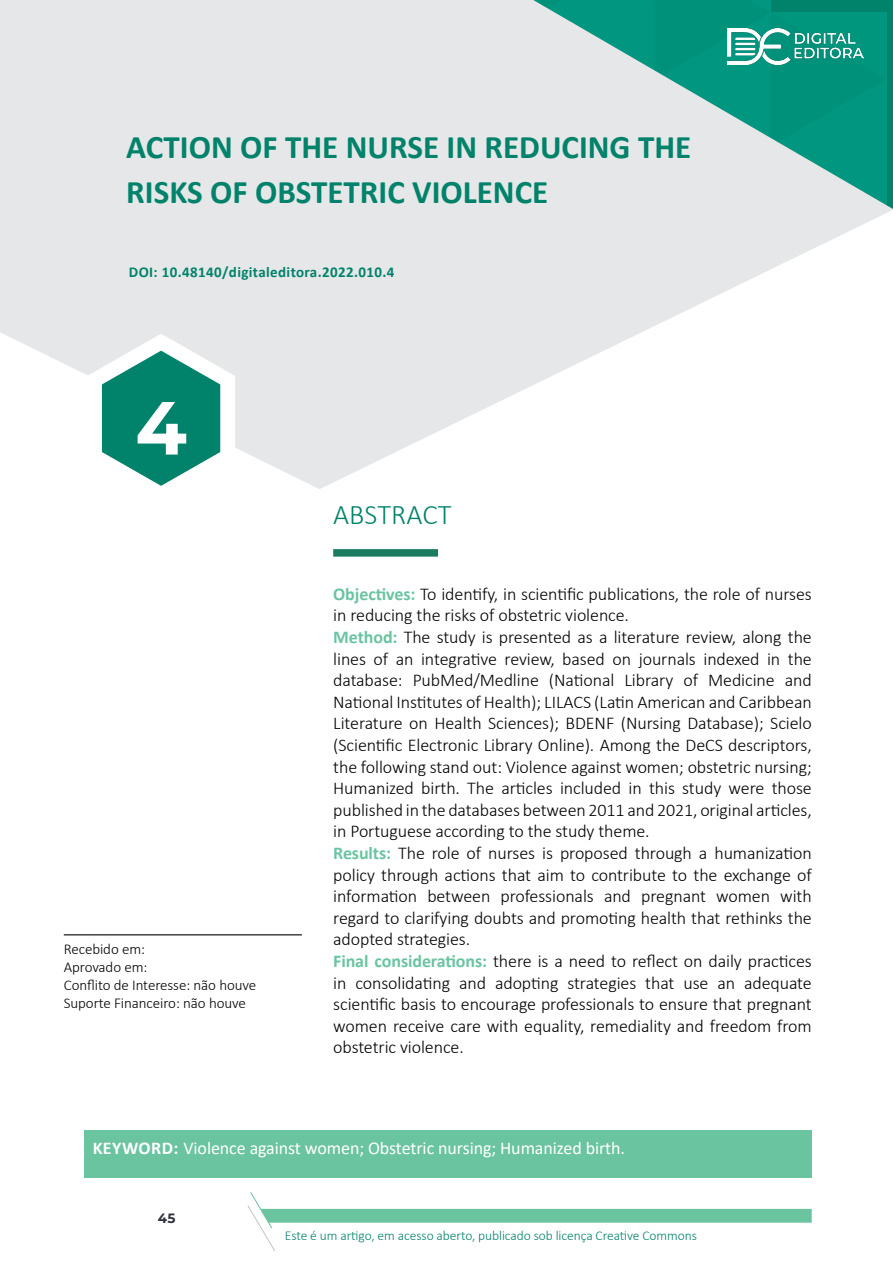
<style>
.page{position:relative;width:893px;height:1263px;background:#fff}
.page>*{position:absolute;margin:0;border:0;box-sizing:border-box;transform-origin:0 0}
.t1{font:700 75px "Montserrat";color:#fff}
.t2{font:700 33px/45px "Calibri";color:#00826b}
.t3{font:300 28.5px "Calibri";color:#00826b}
.t4{font:300 18px/21.6px "Calibri";letter-spacing:-.005em;color:#000}
.t5{font:18px "Calibri";letter-spacing:-.005em;color:#fff}
.t6{font:300 15px/18px "Calibri";letter-spacing:-.005em;color:#000}
.t7{font:700 15px "Calibri";letter-spacing:.025em;color:#00826b}
.t8{font:300 13.5px "Calibri";letter-spacing:-.005em;color:#00826b}
.t9{font:700 13.5px "Montserrat";color:#2e333c}
.s1{font-weight:700;color:#6ac4a0}
.s2{font-weight:700}
</style>
<div class="page">
<div style="left:333px;top:549px;width:105px;height:8px;background:#197c60"></div>
<svg style="left:0;top:0;width:893px;height:489px;fill:#e6e7e8"></svg>
<svg style="left:533px;top:0;width:354px;height:209px;background:#7dc0b6"></svg>
<svg style="left:87px;top:334px;width:148px;height:155px"></svg>
<div style="left:84px;top:1130px;width:728px;height:48px;background:#6ac4a0"></div>
<img style="left:728px;top:28px;width:135px;height:37px">
<hr style="left:64px;top:934px;width:238px;height:1px;background:#414042">
<svg style="left:247px;top:1192px;width:565px;height:59px"></svg>
<h2 class="t2" style="left:126px;top:124px;width:567px">ACTION OF THE NURSE IN REDUCING THE<br>RISKS OF OBSTETRIC VIOLENCE</h2>
<p class="t7" style="left:129px;top:261px;width:267px">DOI: 10.48140/digitaleditora.2022.010.4</p>
<h1 class="t1" style="left:135px;top:378px;width:53px">4</h1>
<p class="t6" style="left:64px;top:939px;width:194px">Recebido em:<br>Aprovado em:<br>Conflito de Interesse: não houve<br>Suporte Financeiro: não houve</p>
<h3 class="t3" style="left:333px;top:497px;width:120px">ABSTRACT</h3>
<p class="t4" style="left:333px;top:583px;width:480px"><span class="s1">Objectives:</span> To identify, in scientific publications, the role of nurses in reducing the risks of obstetric violence.<br><span class="s1">Method:</span> The study is presented as a literature review, along the lines of an integrative review, based on journals indexed in the database: PubMed/Medline (National Library of Medicine and National Institutes of Health); LILACS (Latin American and Caribbean Literature on Health Sciences); BDENF (Nursing Database); Scielo (Scientific Electronic Library Online). Among the DeCS descriptors, the following stand out: Violence against women; obstetric nursing; Humanized birth. The articles included in this study were those published in the databases between 2011 and 2021, original articles, in Portuguese according to the study theme.<br><span class="s1">Results:</span> The role of nurses is proposed through a humanization policy through actions that aim to contribute to the exchange of information between professionals and pregnant women with regard to clarifying doubts and promoting health that rethinks the adopted strategies.<br><span class="s1">Final considerations:</span> there is a need to reflect on daily practices in consolidating and adopting strategies that use an adequate scientific basis to encourage professionals to ensure that pregnant women receive care with equality, remediality and freedom from obstetric violence.</p>
<p class="t5" style="left:93px;top:1135px;width:534px"><span class="s2">KEYWORD:</span> Violence against women; Obstetric nursing; Humanized birth.</p>
<p class="t9" style="left:158px;top:1209px;width:19px">45</p>
<p class="t8" style="left:285px;top:1227px;width:414px">Este é um artigo, em acesso aberto, publicado sob licença Creative Commons</p>
</div>
